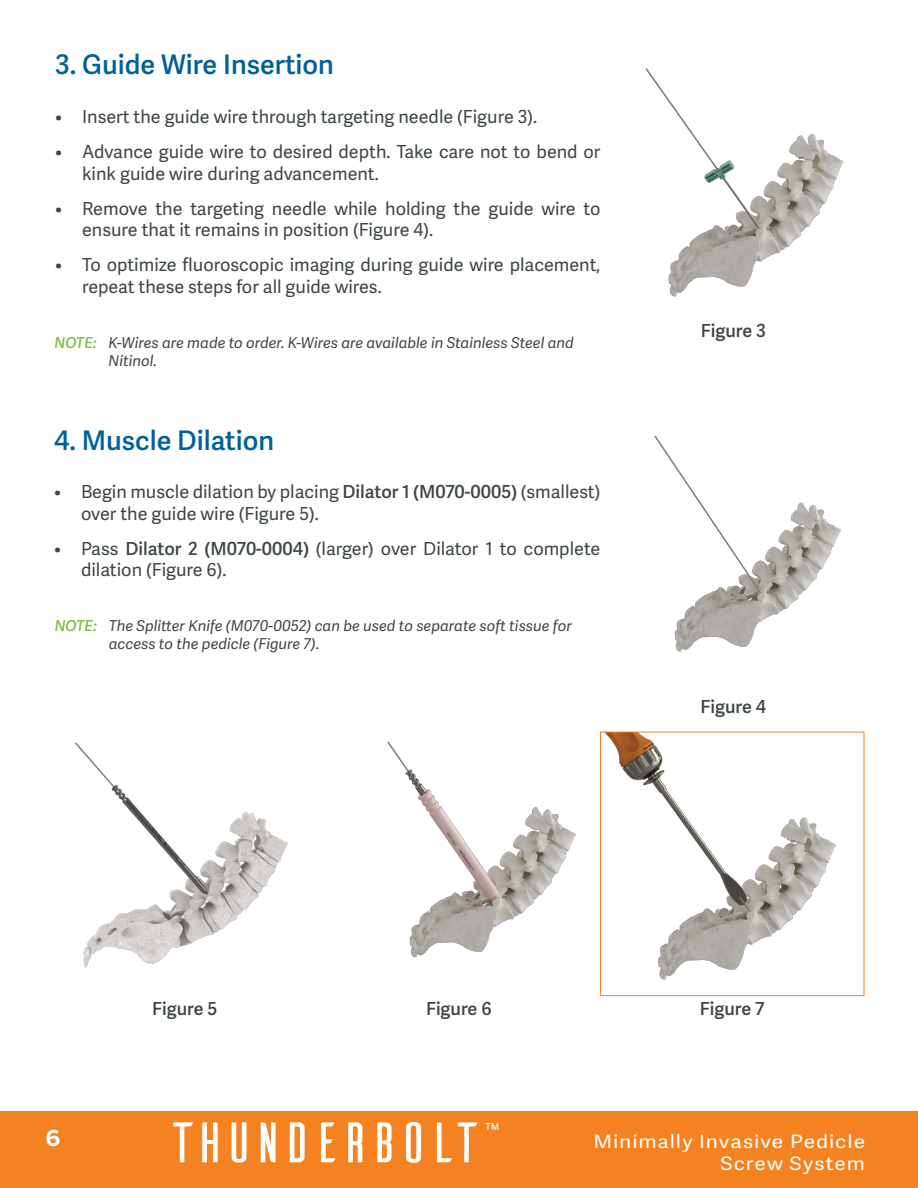
<style>
.page{position:relative;width:918px;height:1188px;background:#fff}
.page>*{position:absolute;margin:0;border:0;box-sizing:border-box;transform-origin:0 0}
.t1{font:57px "Ailerons";letter-spacing:-.15em;color:#fff;scale:1.13 1}
.t2{font:600 27px "Adelle Sans";color:#00609c}
.t3{font:700 24px "Proxima Nova";color:#fff}
.t4{font:18.45px/22.2px "Adelle Sans";letter-spacing:.045em;color:#fff;text-align:right;scale:1.13 1}
.t5{font:18px/21.6px "Adelle Sans";color:#3d4644}
.t6{font:600 18px "Adelle Sans";color:#3d4644}
.t7{font:17.85px "Adelle Sans";color:#fff}
.t8{font:italic 15px/18px "Adelle Sans";color:#3d4644}
.s1{font-weight:600;color:#7ebc42}
.s2{font-weight:600}
</style>
<div class="page">
<div style="left:0;top:1111px;width:918px;height:77px;background:#f58220"></div>
<img style="left:645px;top:68px;width:199px;height:229px">
<img style="left:654px;top:435px;width:187px;height:217px">
<img style="left:76px;top:743px;width:211px;height:225px">
<img style="left:606px;top:734px;width:230px;height:246px">
<div style="left:600px;top:732px;width:264px;height:264px;border:1px solid #f58220"></div>
<img style="left:387px;top:741px;width:189px;height:217px">
<h2 class="t2" style="left:55px;top:49px;width:280px">3. Guide Wire Insertion</h2>
<p class="t5" style="left:55px;top:106px;width:484px">• Insert the guide wire through targeting needle (Figure 3).</p>
<p class="t5" style="left:82px;top:142px;width:520px;text-indent:-27px">• Advance guide wire to desired depth. Take care not to bend or kink guide wire during advancement.</p>
<p class="t5" style="left:82px;top:198px;width:520px;text-indent:-27px">• Remove the targeting needle while holding the guide wire to ensure that it remains in position (Figure 4).</p>
<p class="t5" style="left:82px;top:255px;width:520px;text-indent:-27px">• To optimize fluoroscopic imaging during guide wire placement, repeat these steps for all guide wires.</p>
<p class="t8" style="left:109px;top:335px;width:467px;text-indent:-54px"><span class="s1">NOTE:</span> K-Wires are made to order. K-Wires are available in Stainless Steel and<br>Nitinol.</p>
<h2 class="t2" style="left:54px;top:424px;width:222px">4. Muscle Dilation</h2>
<p class="t5" style="left:81px;top:482px;width:521px;text-indent:-27px">• Begin muscle dilation by placing <span class="s2">Dilator 1 (M070-0005)</span> (smallest) over the guide wire (Figure 5).</p>
<p class="t5" style="left:81px;top:538px;width:521px;text-indent:-27px">• Pass <span class="s2">Dilator 2 (M070-0004)</span> (larger) over Dilator 1 to complete dilation (Figure 6).</p>
<p class="t8" style="left:109px;top:617px;width:465px;text-indent:-54px"><span class="s1">NOTE:</span> The Splitter Knife (M070-0052) can be used to separate soft tissue for access to the pedicle (Figure 7).</p>
<p class="t6" style="left:701px;top:320px;width:67px">Figure 3</p>
<p class="t6" style="left:701px;top:697px;width:67px">Figure 4</p>
<p class="t6" style="left:152px;top:998px;width:67px">Figure 5</p>
<p class="t6" style="left:426px;top:998px;width:67px">Figure 6</p>
<p class="t6" style="left:700px;top:998px;width:66px">Figure 7</p>
<h3 class="t3" style="left:46px;top:1120px;width:16px">6</h3>
<h1 class="t1" style="left:165px;top:1115px;width:285px">THUNDERBOLT</h1>
<p class="t7" style="left:485px;top:1119px;width:16px">™</p>
<p class="t4" style="left:594px;top:1131px;width:242px">Minimally Invasive Pedicle<br>Screw System</p>
</div>
